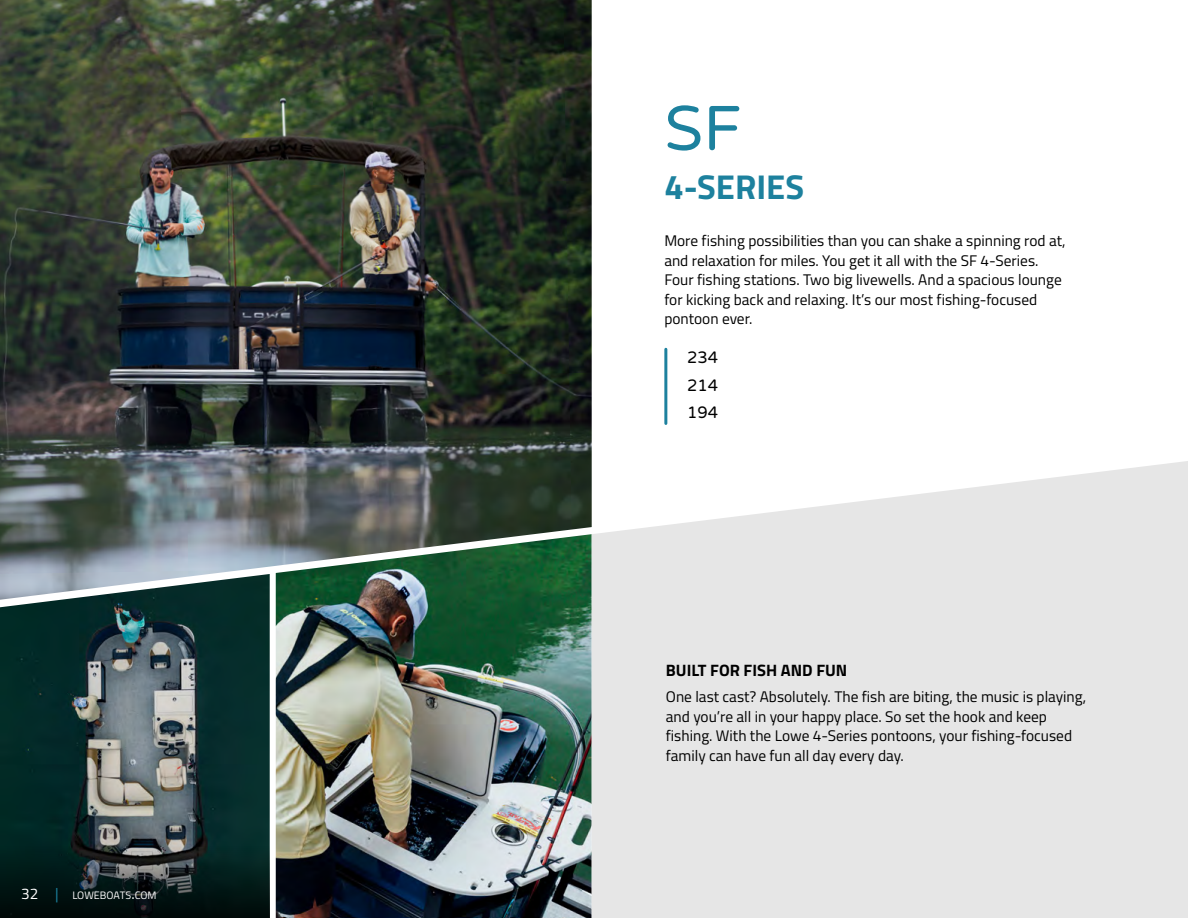
<style>
.page{position:relative;width:1188px;height:918px;background:#fff}
.page>*{position:absolute;margin:0;border:0;box-sizing:border-box;transform-origin:0 0}
.Headline{font:63px "Varela Round";color:#1d819e}
.subhead{font:700 34.5px "Titillium Web";color:#1d819e}
.Model_Names_on_intro_spreads{font:700 16.5px "Titillium Web";color:#000}
.Boat_Models_Black{font:16.5px "Varela Round";color:#000}
.body_copy{font:15.3px/19.5px "Titillium Web";color:#000}
.body_copy-2{font:10.8px "Titillium Web";color:#fff}
.s1{font-size:15.3px}
.s2{font-size:15.3px;color:#1c809d}
</style>
<div class="page">
<img style="left:0;top:600px;width:270px;height:246px">
<svg style="left:0;top:846px;width:270px;height:72px;background:#102020"></svg>
<img style="left:276px;top:600px;width:316px;height:318px">
<img style="left:0;top:0;width:592px;height:600px">
<svg style="left:592px;top:461px;width:596px;height:457px;background:#e8e8e8"></svg>
<hr style="left:664px;top:349px;width:3px;height:74px;background:#1d819e">
<p class="body_copy-2" style="left:21px;top:888px;width:137px"><span class="s1">32</span> <span class="s2">|</span> LOWEBOATS<span class="s1">.</span>COM</p>
<p class="Headline" style="left:664px;top:85px;width:79px">SF</p>
<p class="subhead" style="left:664px;top:161px;width:141px">4-SERIES</p>
<p class="body_copy" style="left:664px;top:231px;width:403px">More fishing possibilities than you can shake a spinning rod at, and relaxation for miles. You get it all with the SF 4-Series.<br>Four fishing stations. Two big livewells. And a spacious lounge for kicking back and relaxing. It’s our most fishing-focused pontoon ever.</p>
<p class="Boat_Models_Black" style="left:687px;top:346px;width:33px">234</p>
<p class="Boat_Models_Black" style="left:687px;top:374px;width:33px">214</p>
<p class="Boat_Models_Black" style="left:687px;top:401px;width:33px">194</p>
<p class="Model_Names_on_intro_spreads" style="left:666px;top:657px;width:183px">BUILT FOR FISH AND FUN</p>
<p class="body_copy" style="left:666px;top:686px;width:422px">One last cast? Absolutely. The fish are biting, the music is playing, and you’re all in your happy place. So set the hook and keep fishing. With the Lowe 4-Series pontoons, your fishing-focused family can have fun all day every day.</p>
</div>
